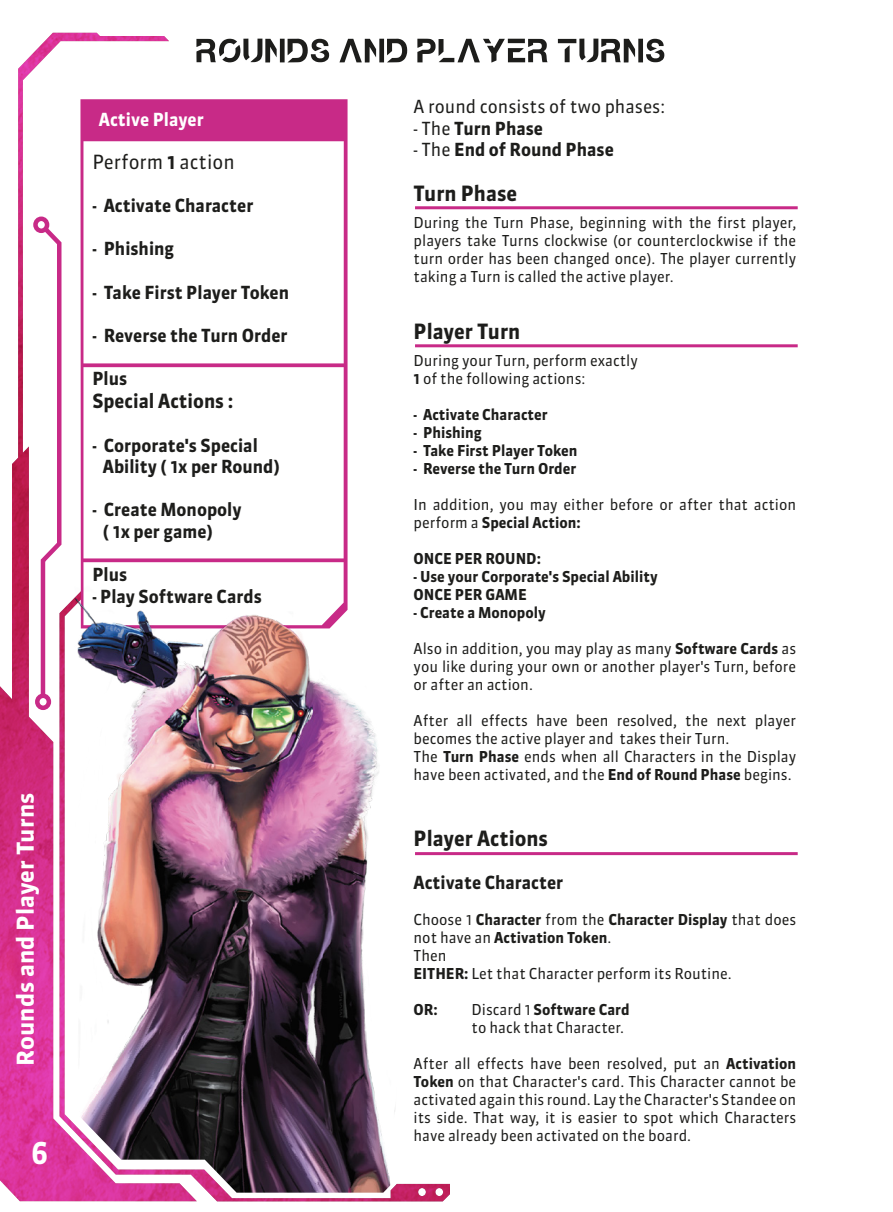
<style>
.page{position:relative;width:893px;height:1212px;background:#fff}
.page>*{position:absolute;margin:0;border:0;box-sizing:border-box;transform-origin:0 0}
.t1{font:700 30px "Sanuk";color:#fff;scale:.96 1}
.t2{font:700 23.1px "Sanuk";color:#fff;scale:1.04 1}
.t3{font:700 21px "Sanuk";color:#1d1d1b;scale:.96 1}
.t4{font:700 19.5px "Sanuk";color:#1d1d1b;scale:.96 1}
.t5{font:19.5px "Sanuk";color:#1d1d1b;scale:.96 1}
.t6{font:700 18px/21.6px "Sanuk";color:#1d1d1b;scale:.96 1}
.t7{font:18px "Sanuk";color:#1d1d1b;scale:.96 1}
.t8{font:700 18px "Sanuk";color:#fff;scale:.96 1}
.t9{font:15px/18px "Sanuk";color:#1d1d1b;scale:.96 1}
.t10{font:700 15px/18px "Sanuk";color:#1d1d1b;scale:.96 1}
.s1{font-weight:700}
.s2{font-weight:400}
</style>
<div class="page">
<img style="left:0;top:33px;width:450px;height:1168px">
<svg style="left:196px;top:39px;width:133px;height:23px"></svg>
<svg style="left:339px;top:39px;width:68px;height:23px"></svg>
<svg style="left:417px;top:39px;width:131px;height:24px"></svg>
<svg style="left:558px;top:39px;width:106px;height:23px"></svg>
<hr style="left:415px;top:206px;width:383px;height:3px;background:#c82a87">
<hr style="left:415px;top:344px;width:383px;height:3px;background:#c82a87">
<hr style="left:415px;top:852px;width:383px;height:3px;background:#c82a87">
<svg style="left:80px;top:99px;width:268px;height:457px"></svg>
<img style="left:74px;top:556px;width:334px;height:636px">
<p class="t8" style="left:99px;top:109px;width:111px">Active Player</p>
<h3 class="t5" style="left:92px;top:150px;width:150px">Perform <span class="s1">1</span> action</h3>
<p class="t6" style="left:92px;top:195px;width:169px">- Activate Character</p>
<p class="t6" style="left:92px;top:238px;width:87px">- Phishing</p>
<p class="t6" style="left:92px;top:281px;width:206px">- Take First Player Token</p>
<p class="t6" style="left:92px;top:324px;width:205px">- Reverse the Turn Order</p>
<p class="t6" style="left:92px;top:368px;width:38px">Plus</p>
<h3 class="t4" style="left:92px;top:389px;width:148px">Special Actions :</h3>
<p class="t6" style="left:103px;top:434px;width:186px;text-indent:-11px">- Corporate's Special<br>Ability ( 1x per Round)</p>
<p class="t6" style="left:103px;top:499px;width:146px;text-indent:-11px">- Create Monopoly ( 1x per game)</p>
<p class="t6" style="left:92px;top:564px;width:38px">Plus</p>
<p class="t6" style="left:92px;top:585px;width:178px">- Play Software Cards</p>
<h2 class="t2" style="left:11px;top:1065px;width:264px;rotate:-90deg">Rounds and Player Turns</h2>
<h1 class="t1" style="left:31px;top:1135px;width:20px">6</h1>
<p class="t7" style="left:414px;top:95px;width:263px">A round consists of two phases:</p>
<p class="t6" style="left:414px;top:117px;width:136px"><span class="s2">- The</span> Turn Phase</p>
<p class="t6" style="left:414px;top:139px;width:210px"><span class="s2">- The</span> End of Round Phase</p>
<h3 class="t3" style="left:414px;top:180px;width:109px">Turn Phase</h3>
<p class="t9" style="left:414px;top:213px;width:400px;text-align:justify">During the Turn Phase, beginning with the first player, players take Turns clockwise (or counterclockwise if the turn order has been changed once). The player currently taking a Turn is called the active player.</p>
<h3 class="t3" style="left:414px;top:318px;width:113px">Player Turn</h3>
<p class="t9" style="left:414px;top:351px;width:235px">During your Turn, perform exactly<br><span class="s1">1</span> of the following actions:</p>
<p class="t10" style="left:414px;top:405px;width:141px">- Activate Character</p>
<p class="t10" style="left:414px;top:423px;width:72px">- Phishing</p>
<p class="t10" style="left:414px;top:441px;width:172px">- Take First Player Token</p>
<p class="t10" style="left:414px;top:459px;width:171px">- Reverse the Turn Order</p>
<p class="t9" style="left:414px;top:495px;width:400px">In addition, you may either before or after that action perform a <span class="s1">Special Action:</span></p>
<p class="t10" style="left:414px;top:549px;width:134px">ONCE PER ROUND:</p>
<p class="t10" style="left:414px;top:567px;width:256px">- Use your Corporate's Special Ability<br>ONCE PER GAME</p>
<p class="t10" style="left:414px;top:603px;width:139px">- Create a Monopoly</p>
<p class="t9" style="left:414px;top:639px;width:400px;text-align:justify">Also in addition, you may play as many <span class="s1">Software Cards</span> as you like during your own or another player's Turn, before or after an action.</p>
<p class="t9" style="left:414px;top:711px;width:400px">After all effects have been resolved, the next player becomes the active player and takes their Turn.<br>The <span class="s1">Turn Phase</span> ends when all Characters in the Display have been activated, and the <span class="s1">End of Round Phase</span> begins.</p>
<h3 class="t3" style="left:414px;top:825px;width:142px">Player Actions</h3>
<p class="t6" style="left:414px;top:871px;width:157px">Activate Character</p>
<p class="t9" style="left:414px;top:910px;width:400px">Choose 1 <span class="s1">Character</span> from the <span class="s1">Character Display</span> that does not have an <span class="s1">Activation Token</span>.<br>Then<br><span class="s1">EITHER:</span> Let that Character perform its Routine.</p>
<p class="t10" style="left:414px;top:1000px;width:27px">OR:</p>
<p class="t9" style="left:472px;top:1000px;width:166px">Discard 1 <span class="s1">Software Card </span>to hack that Character.</p>
<p class="t9" style="left:414px;top:1054px;width:400px;text-align:justify">After all effects have been resolved, put an <span class="s1">Activation Token</span> on that Character's card. This Character cannot be activated again this round. Lay the Character's Standee on its side. That way, it is easier to spot which Characters have already been activated on the board.</p>
</div>
